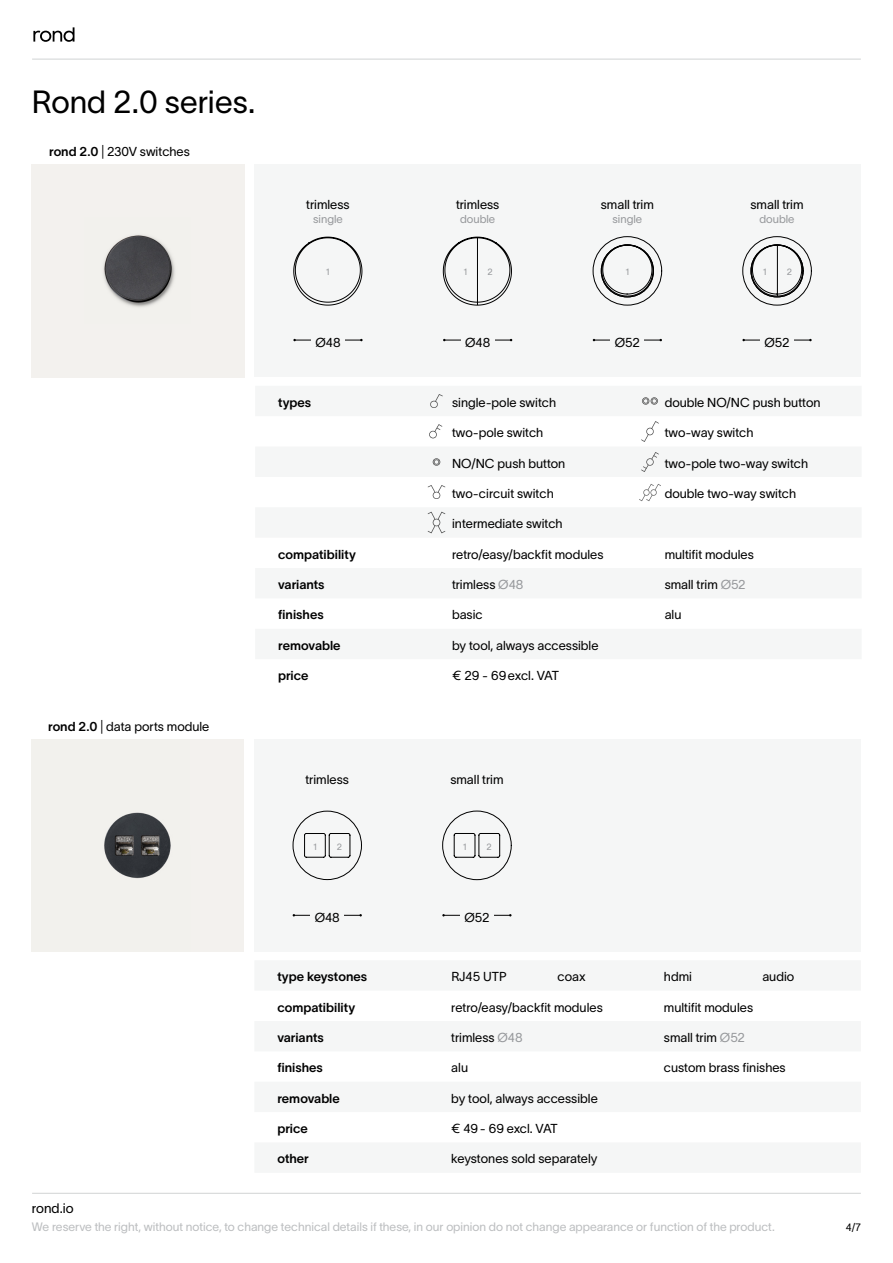
<style>
.page{position:relative;width:893px;height:1263px;background:#fff}
.page>*{position:absolute;margin:0;border:0;box-sizing:border-box;transform-origin:0 0}
.t1{font:31.5px "TWK Lausanne 300";color:#000}
.t2{font:13.5px "TWK Lausanne 300";color:#000}
.t3{font:12.75px "TWK Lausanne 300";color:#000}
.t4{font:12.75px "TWK Lausanne 600";color:#000}
.t5{font:12.75px "TWK Lausanne 300";letter-spacing:-.02em;color:#000}
.t6{font:12px "TWK Lausanne 300";color:#bcbec0}
.t7{font:11.25px "TWK Lausanne 300";color:#97999c}
.t8{font:10.5px "TWK Lausanne 300";color:#000}
.t9{font:9px "TWK Lausanne 300";color:#97999c}
.s1{font-family:"TWK Lausanne 600"}
.s2{color:#97999c}
</style>
<div class="page">
<hr style="left:32px;top:59px;width:829px;height:1px;background:#d1d3d4">
<hr style="left:32px;top:1193px;width:829px;height:1px;background:#d1d3d4">
<svg style="left:33px;top:27px;width:42px;height:15px"></svg>
<div style="left:254px;top:165px;width:607px;height:212px;background:#f5f6f6"></div>
<img style="left:32px;top:165px;width:212px;height:212px">
<hr style="left:594px;top:340px;width:67px;height:1px;background:#000">
<hr style="left:744px;top:340px;width:66px;height:1px;background:#000">
<div style="left:610px;top:331px;width:34px;height:20px;background:#f5f6f6"></div>
<div style="left:760px;top:331px;width:34px;height:20px;background:#f5f6f6"></div>
<hr style="left:295px;top:340px;width:66px;height:1px;background:#000">
<hr style="left:444px;top:340px;width:67px;height:1px;background:#000">
<div style="left:461px;top:331px;width:34px;height:20px;background:#f5f6f6"></div>
<div style="left:311px;top:331px;width:34px;height:20px;background:#f5f6f6"></div>
<svg style="left:293px;top:236px;width:70px;height:70px"></svg>
<svg style="left:443px;top:236px;width:69px;height:70px"></svg>
<svg style="left:601px;top:245px;width:52px;height:52px"></svg>
<div style="left:593px;top:236px;width:69px;height:69px;border:1px solid #000;border-radius:50%"></div>
<div style="left:601px;top:245px;width:53px;height:52px;border:1px solid #000;border-radius:50%"></div>
<svg style="left:751px;top:245px;width:52px;height:52px"></svg>
<div style="left:742px;top:236px;width:70px;height:69px;border:1px solid #000;border-radius:50%"></div>
<div style="left:751px;top:245px;width:52px;height:52px;border:1px solid #000;border-radius:50%"></div>
<img style="left:429px;top:394px;width:15px;height:14px">
<img style="left:641px;top:397px;width:18px;height:8px">
<img style="left:429px;top:424px;width:14px;height:15px">
<img style="left:641px;top:421px;width:18px;height:21px">
<img style="left:427px;top:485px;width:19px;height:14px">
<img style="left:639px;top:484px;width:21px;height:17px">
<img style="left:432px;top:458px;width:9px;height:8px">
<img style="left:640px;top:451px;width:20px;height:21px">
<img style="left:427px;top:512px;width:19px;height:21px">
<div style="left:254px;top:739px;width:607px;height:213px;background:#f5f6f6"></div>
<img style="left:31px;top:739px;width:213px;height:213px">
<svg style="left:292px;top:810px;width:70px;height:70px"></svg>
<hr style="left:294px;top:915px;width:67px;height:1px;background:#000">
<div style="left:310px;top:906px;width:34px;height:20px;background:#f5f6f6"></div>
<svg style="left:442px;top:810px;width:70px;height:70px"></svg>
<hr style="left:444px;top:915px;width:66px;height:1px;background:#000">
<div style="left:460px;top:906px;width:34px;height:20px;background:#f5f6f6"></div>
<h1 class="t1" style="left:32px;top:79px;width:225px">Rond 2.0 series.</h1>
<p class="t3" style="left:49px;top:142px;width:142px"><span class="s1">rond 2.0</span> | 230V switches</p>
<p class="t3" style="left:306px;top:195px;width:45px">trimless</p>
<p class="t3" style="left:456px;top:195px;width:45px">trimless</p>
<p class="t3" style="left:601px;top:195px;width:55px">small trim</p>
<p class="t3" style="left:750px;top:195px;width:55px">small trim</p>
<p class="t7" style="left:313px;top:211px;width:31px">single</p>
<p class="t7" style="left:460px;top:211px;width:37px">double</p>
<p class="t7" style="left:612px;top:211px;width:31px">single</p>
<p class="t7" style="left:759px;top:211px;width:37px">double</p>
<p class="t9" style="left:487px;top:265px;width:7px">2</p>
<p class="t9" style="left:787px;top:265px;width:7px">2</p>
<p class="t9" style="left:326px;top:266px;width:5px">1</p>
<p class="t9" style="left:463px;top:265px;width:5px">1</p>
<p class="t9" style="left:625px;top:266px;width:5px">1</p>
<p class="t9" style="left:763px;top:265px;width:5px">1</p>
<p class="t3" style="left:48px;top:717px;width:163px"><span class="s1">rond 2.0</span> | data ports module</p>
<p class="t3" style="left:315px;top:334px;width:27px">Ø48</p>
<p class="t3" style="left:465px;top:334px;width:27px">Ø48</p>
<p class="t3" style="left:615px;top:334px;width:26px">Ø52</p>
<p class="t3" style="left:765px;top:334px;width:26px">Ø52</p>
<p class="t4" style="left:278px;top:393px;width:35px">types</p>
<p class="t3" style="left:452px;top:393px;width:106px">single-pole switch</p>
<p class="t3" style="left:665px;top:393px;width:157px">double NO/NC push button</p>
<p class="t3" style="left:452px;top:424px;width:93px">two-pole switch</p>
<p class="t3" style="left:665px;top:424px;width:90px">two-way switch</p>
<p class="t3" style="left:452px;top:454px;width:115px">NO/NC push button</p>
<p class="t3" style="left:665px;top:454px;width:145px">two-pole two-way switch</p>
<p class="t3" style="left:452px;top:484px;width:103px">two-circuit switch</p>
<p class="t3" style="left:665px;top:484px;width:133px">double two-way switch</p>
<p class="t3" style="left:452px;top:515px;width:112px">intermediate switch</p>
<p class="t4" style="left:278px;top:545px;width:79px">compatibility</p>
<p class="t3" style="left:452px;top:545px;width:153px">retro/easy/backfit modules</p>
<p class="t3" style="left:665px;top:545px;width:91px">multifit modules</p>
<p class="t4" style="left:278px;top:575px;width:48px">variants</p>
<p class="t3" style="left:452px;top:575px;width:73px">trimless <span class="s2">Ø48</span></p>
<p class="t3" style="left:665px;top:575px;width:82px">small trim <span class="s2">Ø52</span></p>
<p class="t4" style="left:286px;top:606px;width:40px">nishes</p>
<p class="t3" style="left:452px;top:606px;width:32px">basic</p>
<p class="t3" style="left:665px;top:606px;width:18px">alu</p>
<p class="t4" style="left:278px;top:636px;width:64px">removable</p>
<p class="t3" style="left:452px;top:636px;width:148px">by tool, always accessible</p>
<p class="t4" style="left:278px;top:667px;width:32px">price</p>
<p class="t3" style="left:452px;top:667px;width:108px">€ 29 - 69excl. VAT</p>
<p class="t3" style="left:306px;top:770px;width:45px">trimless</p>
<p class="t3" style="left:450px;top:770px;width:55px">small trim</p>
<p class="t9" style="left:313px;top:841px;width:5px">1</p>
<p class="t9" style="left:337px;top:841px;width:7px">2</p>
<p class="t9" style="left:463px;top:841px;width:5px">1</p>
<p class="t9" style="left:487px;top:841px;width:7px">2</p>
<p class="t3" style="left:315px;top:909px;width:27px">Ø48</p>
<p class="t3" style="left:464px;top:909px;width:26px">Ø52</p>
<p class="t4" style="left:277px;top:968px;width:91px">type keystones</p>
<p class="t3" style="left:451px;top:968px;width:57px">RJ45 UTP</p>
<p class="t3" style="left:558px;top:968px;width:30px">coax</p>
<p class="t3" style="left:664px;top:968px;width:30px">hdmi</p>
<p class="t3" style="left:762px;top:968px;width:33px">audio</p>
<p class="t4" style="left:277px;top:998px;width:79px">compatibility</p>
<p class="t3" style="left:451px;top:998px;width:153px">retro/easy/backfit modules</p>
<p class="t3" style="left:664px;top:998px;width:91px">multifit modules</p>
<p class="t4" style="left:277px;top:1028px;width:48px">variants</p>
<p class="t3" style="left:451px;top:1028px;width:73px">trimless <span class="s2">Ø48</span></p>
<p class="t3" style="left:664px;top:1028px;width:82px">small trim <span class="s2">Ø52</span></p>
<p class="t4" style="left:285px;top:1059px;width:40px">nishes</p>
<p class="t3" style="left:451px;top:1059px;width:18px">alu</p>
<p class="t3" style="left:664px;top:1059px;width:123px">custom brass finishes</p>
<p class="t4" style="left:277px;top:1089px;width:64px">removable</p>
<p class="t3" style="left:451px;top:1089px;width:148px">by tool, always accessible</p>
<p class="t4" style="left:277px;top:1119px;width:32px">price</p>
<p class="t5" style="left:451px;top:1119px;width:108px">€ 49- 69 excl. VAT</p>
<p class="t4" style="left:277px;top:1150px;width:33px">other</p>
<p class="t3" style="left:451px;top:1150px;width:148px">keystones sold separately</p>
<p class="t2" style="left:32px;top:1199px;width:43px">rond.io</p>
<p class="t6" style="left:32px;top:1218px;width:744px">We reserve the right, without notice, to change technical details if these, in our opinion do not change appearance or function of the product.</p>
<p class="t8" style="left:846px;top:1220px;width:17px">4/7</p>
</div>
